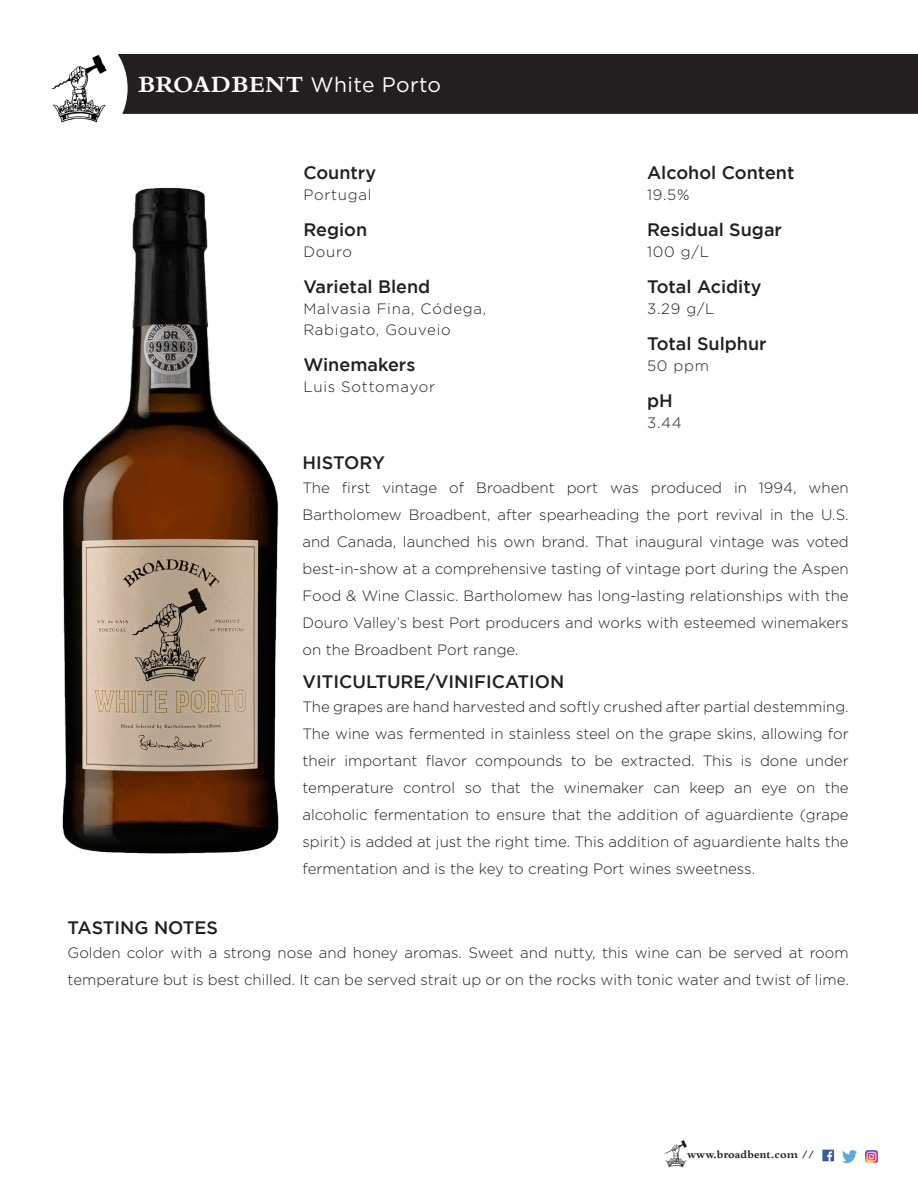
<style>
.page{position:relative;width:918px;height:1188px;background:#fff}
.page>*{position:absolute;margin:0;border:0;box-sizing:border-box;transform-origin:0 0}
.t1{font:21px "Gotham";letter-spacing:.02em;color:#fff}
.t2{font:500 18px "Gotham";color:#231f20}
.t3{font:300 15px/27px "Gotham";color:#231f20;text-align:justify}
.t4{font:300 15px "Gotham";letter-spacing:.05em;color:#231f20}
.t5{font:700 11.55px "Bembo";letter-spacing:.01em;color:#231f20}
.s1{font-family:"Bembo";font-weight:700;font-size:24px}
</style>
<div class="page">
<div style="left:127px;top:54px;width:791px;height:60px;background:#231f20"></div>
<svg style="left:58px;top:54px;width:69px;height:31px"></svg>
<svg style="left:664px;top:1140px;width:23px;height:27px"></svg>
<div style="left:822px;top:1150px;width:12px;height:11px;background:#3c5a99"></div>
<svg style="left:827px;top:1151px;width:5px;height:10px"></svg>
<img style="left:842px;top:1151px;width:14px;height:11px">
<svg style="left:865px;top:1150px;width:13px;height:13px"></svg>
<img style="left:50px;top:85px;width:230px;height:769px">
<p class="t1" style="left:138px;top:73px;width:304px"><span class="s1">BROADBENT</span> White Porto</p>
<p class="t2" style="left:303px;top:163px;width:74px">Country</p>
<p class="t4" style="left:303px;top:187px;width:70px">Portugal</p>
<p class="t2" style="left:303px;top:220px;width:65px">Region</p>
<p class="t3" style="left:303px;top:238px;width:50px">Douro</p>
<p class="t2" style="left:303px;top:277px;width:128px">Varietal Blend</p>
<p class="t4" style="left:303px;top:301px;width:185px">Malvasia Fina, Códega,</p>
<p class="t4" style="left:303px;top:322px;width:149px">Rabigato, Gouveio</p>
<p class="t2" style="left:303px;top:355px;width:113px">Winemakers</p>
<p class="t4" style="left:303px;top:379px;width:133px">Luis Sottomayor</p>
<p class="t2" style="left:647px;top:163px;width:149px">Alcohol Content</p>
<p class="t3" style="left:647px;top:181px;width:44px">19.5%</p>
<p class="t2" style="left:647px;top:220px;width:136px">Residual Sugar</p>
<p class="t3" style="left:647px;top:238px;width:64px">100 g/L</p>
<p class="t2" style="left:647px;top:277px;width:116px">Total Acidity</p>
<p class="t3" style="left:647px;top:295px;width:69px">3.29 g/L</p>
<p class="t2" style="left:647px;top:334px;width:121px">Total Sulphur</p>
<p class="t3" style="left:647px;top:352px;width:64px">50 ppm</p>
<p class="t2" style="left:647px;top:391px;width:27px">pH</p>
<p class="t3" style="left:647px;top:409px;width:36px">3.44</p>
<p class="t2" style="left:303px;top:453px;width:84px">HISTORY</p>
<p class="t3" style="left:303px;top:474px;width:548px">The first vintage of Broadbent port was produced in 1994, when Bartholomew Broadbent, after spearheading the port revival in the U.S. and Canada, launched his own brand. That inaugural vintage was voted best-in-show at a comprehensive tasting of vintage port during the Aspen Food &amp; Wine Classic. Bartholomew has long-lasting relationships with the Douro Valley’s best Port producers and works with esteemed winemakers on the Broadbent Port range.</p>
<p class="t2" style="left:303px;top:672px;width:263px">VITICULTURE/VINIFICATION</p>
<p class="t3" style="left:303px;top:693px;width:548px">The grapes are hand harvested and softly crushed after partial destemming.<br>The wine was fermented in stainless steel on the grape skins, allowing for their important flavor compounds to be extracted. This is done under temperature control so that the winemaker can keep an eye on the alcoholic fermentation to ensure that the addition of aguardiente (grape spirit) is added at just the right time. This addition of aguardiente halts the fermentation and is the key to creating Port wines sweetness.</p>
<p class="t2" style="left:68px;top:918px;width:152px">TASTING NOTES</p>
<p class="t3" style="left:68px;top:939px;width:783px">Golden color with a strong nose and honey aromas. Sweet and nutty, this wine can be served at room temperature but is best chilled. It can be served strait up or on the rocks with tonic water and twist of lime.</p>
<p class="t5" style="left:687px;top:1148px;width:129px">www.broadbent.com //</p>
</div>
